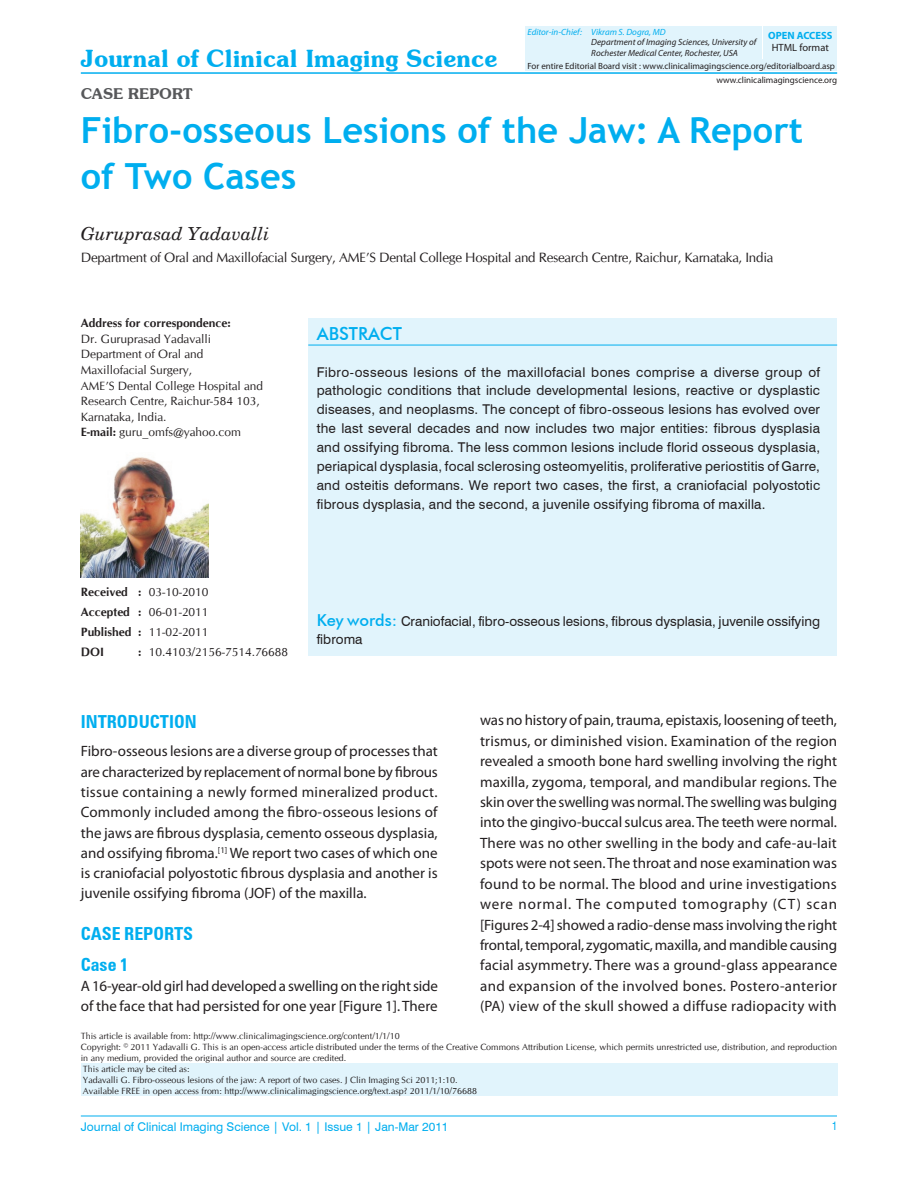
<style>
.page{position:relative;width:918px;height:1188px;background:#fff}
.page>*{position:absolute;margin:0;border:0;box-sizing:border-box;transform-origin:0 0}
.t1{font:700 36px/46.5px "Trebuchet MS";color:#00aeef}
.t2{font:600 24px "Souvenir IT Cby BT";color:#00aeef}
.t3{font:700 condensed 18px/30.9px "Zurich BT";color:#00aeef}
.t4{font:italic 18px "New Century Schlbk";color:#231f20}
.t5{font:500 18px "Futura BT";color:#00aeef}
.t6{font:15px/20.4px "Myriad Pro";color:#231f20;text-align:justify}
.t7{font:600 15px "Souvenir IT Cby BT";color:#57585a}
.t8{font:13.5px/18.9px "Swiss 721 BT";color:#231f20;text-align:justify}
.t9{font:13.5px "CG Omega";letter-spacing:-.02em;color:#231f20}
.t10{font:12px/15.6px "CG Omega";color:#231f20}
.t11{font:700 12px/19.8px "CG Omega";color:#231f20;text-align:justify}
.t12{font:12px "Swiss 721 BT";color:#00aeef}
.t13{font:condensed 12px "Helvetica";color:#00aeef}
.t14{font:700 10.5px "Myriad Pro";color:#00aeef}
.t15{font:10.5px "Myriad Pro";color:#231f20}
.t16{font:9px/10.9px "CG Omega";color:#231f20}
.t17{font:9px "Myriad Pro";color:#231f20}
.t18{font:italic 9px/10.8px "Myriad Pro";color:#231f20}
.t19{font:italic 9px "Myriad Pro";color:#00aeef}
.s1{font-weight:700}
.s2{font-weight:400}
.s3{font-family:"Futura BT";font-weight:500;font-size:16.5px;color:#00aeef}
</style>
<div class="page">
<hr style="left:81px;top:1116px;width:756px;height:1px;background:#00aeef">
<hr style="left:81px;top:72px;width:756px;height:2px;background:#00aeef">
<div style="left:308px;top:318px;width:529px;height:338px;background:#e1f4fc"></div>
<hr style="left:308px;top:345px;width:529px;height:1px;background:#00aeef">
<div style="left:525px;top:60px;width:312px;height:11px;background:#e1f4fc"></div>
<div style="left:525px;top:26px;width:237px;height:32px;background:#e1f4fc"></div>
<div style="left:764px;top:26px;width:73px;height:32px;background:#e1f4fc"></div>
<div style="left:81px;top:1064px;width:756px;height:32px;background:#e1f4fc"></div>
<img style="left:81px;top:457px;width:127px;height:121px">
<h2 class="t2" style="left:81px;top:44px;width:418px">Journal of Clinical Imaging Science</h2>
<p class="t7" style="left:81px;top:84px;width:113px">CASE REPORT</p>
<p class="t19" style="left:528px;top:26px;width:140px">Editor-in-Chief: Vikram S. Dogra, MD</p>
<p class="t18" style="left:591px;top:37px;width:167px">Department of Imaging Sciences, University of<br>Rochester Medical Center, Rochester, USA</p>
<p class="t14" style="left:768px;top:28px;width:66px">OPEN ACCESS</p>
<p class="t15" style="left:772px;top:41px;width:59px">HTML format</p>
<p class="t17" style="left:528px;top:60px;width:309px">For entire Editorial Board visit : www.clinicalimagingscience.org/editorialboard.asp</p>
<p class="t17" style="left:716px;top:74px;width:122px">www.clinicalimagingscience.org</p>
<h1 class="t1" style="left:81px;top:107px;width:724px">Fibro-osseous Lesions of the Jaw: A Report of Two Cases</h1>
<p class="t4" style="left:81px;top:223px;width:190px">Guruprasad Yadavalli</p>
<p class="t9" style="left:81px;top:250px;width:694px">Department of Oral and Maxillofacial Surgery, AME’S Dental College Hospital and Research Centre, Raichur, Karnataka, India</p>
<p class="t11" style="left:81px;top:313px;width:151px">Address for correspondence:</p>
<p class="t10" style="left:81px;top:331px;width:184px">Dr. Guruprasad Yadavalli<br>Department of Oral and<br>Maxillofacial Surgery,<br>AME’S Dental College Hospital and<br>Research Centre, Raichur-584 103,<br>Karnataka, India.<br><span class="s1">E-mail:</span> guru_omfs@yahoo.com</p>
<p class="t5" style="left:317px;top:323px;width:87px">Abstract</p>
<p class="t8" style="left:317px;top:362px;width:505px">Fibro-osseous lesions of the maxillofacial bones comprise a diverse group of pathologic conditions that include developmental lesions, reactive or dysplastic diseases, and neoplasms. The concept of fibro-osseous lesions has evolved over the last several decades and now includes two major entities: fibrous dysplasia and ossifying fibroma. The less common lesions include florid osseous dysplasia, periapical dysplasia, focal sclerosing osteomyelitis, proliferative periostitis of Garre, and osteitis deformans. We report two cases, the first, a craniofacial polyostotic fibrous dysplasia, and the second, a juvenile ossifying fibroma of maxilla.</p>
<p class="t11" style="left:81px;top:582px;width:129px">Received : <span class="s2">03-10-2010<br></span>Accepted : <span class="s2">06-01-2011<br></span>Published : <span class="s2">11-02-2011<br></span>DOI</p>
<p class="t10" style="left:138px;top:644px;width:152px"><span class="s1">:</span> 10.4103/2156-7514.76688</p>
<p class="t8" style="left:317px;top:611px;width:505px"><span class="s3">Key words:</span> Craniofacial, fibro-osseous lesions, fibrous dysplasia, juvenile ossifying fibroma</p>
<p class="t3" style="left:81px;top:706px;width:117px">INTRODUCTION</p>
<p class="t6" style="left:81px;top:741px;width:359px">Fibro-osseous lesions are a diverse group of processes that are characterized by replacement of normal bone by fibrous tissue containing a newly formed mineralized product.<br>Commonly included among the fibro-osseous lesions of the jaws are fibrous dysplasia, cemento osseous dysplasia, and ossifying fibroma.<sup>[1]</sup> We report two cases of which one is craniofacial polyostotic fibrous dysplasia and another is juvenile ossifying fibroma (JOF) of the maxilla.</p>
<p class="t3" style="left:81px;top:918px;width:114px">CASE REPORTS<br>Case 1</p>
<p class="t6" style="left:81px;top:976px;width:359px">A 16-year-old girl had developed a swelling on the right side of the face that had persisted for one year [Figure 1]. There</p>
<p class="t6" style="left:480px;top:710px;width:359px">was no history of pain, trauma, epistaxis, loosening of teeth, trismus, or diminished vision. Examination of the region revealed a smooth bone hard swelling involving the right maxilla, zygoma, temporal, and mandibular regions. The skin over the swelling was normal. The swelling was bulging into the gingivo-buccal sulcus area. The teeth were normal.<br>There was no other swelling in the body and cafe-au-lait spots were not seen. The throat and nose examination was found to be normal. The blood and urine investigations were normal. The computed tomography (CT) scan [Figures 2-4] showed a radio-dense mass involving the right frontal, temporal, zygomatic, maxilla, and mandible causing facial asymmetry. There was a ground-glass appearance and expansion of the involved bones. Postero-anterior (PA) view of the skull showed a diffuse radiopacity with</p>
<p class="t16" style="left:81px;top:1031px;width:758px">This article is available from: http://www.clinicalimagingscience.org/content/1/1/10<br>Copyright: © 2011 Yadavalli G. This is an open-access article distributed under the terms of the Creative Commons Attribution License, which permits unrestricted use, distribution, and reproduction in any medium, provided the original author and source are credited.<br>This article may be cited as:<br>Yadavalli G. Fibro-osseous lesions of the jaw: A report of two cases. J Clin Imaging Sci 2011;1:10.<br>Available FREE in open access from: http://www.clinicalimagingscience.org/text.asp? 2011/1/10/76688</p>
<p class="t12" style="left:81px;top:1119px;width:369px">Journal of Clinical Imaging Science | Vol. 1 | Issue 1 | Jan-Mar 2011</p>
<p class="t13" style="left:832px;top:1119px;width:7px">1</p>
</div>
